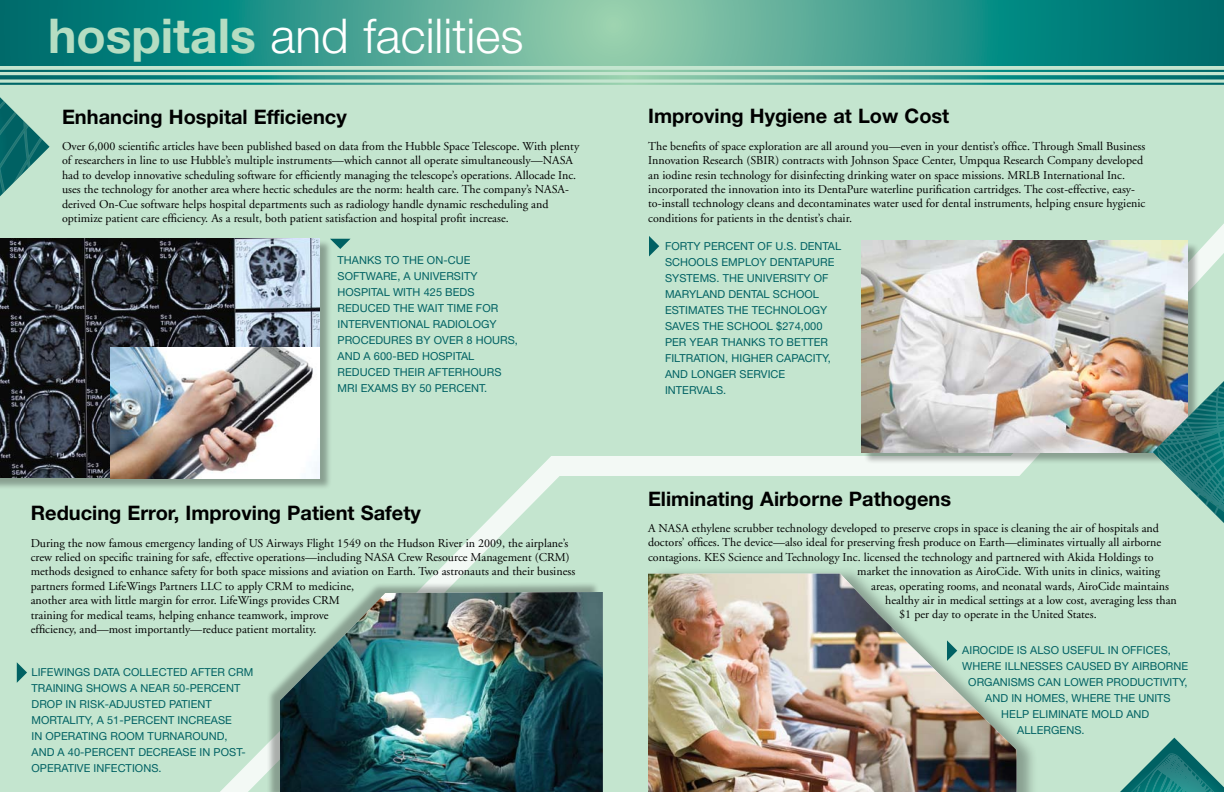
<style>
.page{position:relative;width:1224px;height:792px;background:#c4e5cf}
.page>*{position:absolute;margin:0;border:0;box-sizing:border-box;transform-origin:0 0}
.Spread_Title{font:300 48px "Helvetica Neue";color:#fff}
.Spread_Title-2{font:700 20px "Helvetica Neue";color:#000}
.Body_Text{font:12px/14.4px "Adobe Garamond";color:#000}
.Fast_Fact{font:11px/16px "Helvetica Neue";letter-spacing:.005em;color:#006163}
.s1{font-weight:700;color:#b5ddc2}
</style>
<div class="page">
<hr style="left:0;top:70px;width:1224px;height:2px;background:#fff">
<svg style="left:0;top:75px;width:1224px;height:4px;background:#3c9b8e"></svg>
<hr style="left:0;top:83px;width:1224px;height:2px;background:#fff">
<svg style="left:0;top:0;width:1224px;height:65px;background:#389a8c"></svg>
<svg style="left:220px;top:456px;width:391px;height:336px"></svg>
<svg style="left:0;top:97px;width:50px;height:99px"></svg>
<svg style="left:330px;top:239px;width:20px;height:10px"></svg>
<svg style="left:17px;top:662px;width:10px;height:21px"></svg>
<div style="left:0;top:240px;width:332px;height:250px;background:#000;opacity:.3"></div>
<img style="left:0;top:238px;width:320px;height:240px">
<img style="left:111px;top:347px;width:209px;height:131px">
<div style="left:266px;top:581px;width:334px;height:211px;background:#000;opacity:.3"></div>
<img style="left:280px;top:592px;width:323px;height:200px">
<svg style="left:611px;top:224px;width:613px;height:252px"></svg>
<svg style="left:649px;top:236px;width:10px;height:20px"></svg>
<div style="left:863px;top:242px;width:337px;height:223px;background:#000;opacity:.3"></div>
<img style="left:861px;top:241px;width:326px;height:211px">
<div style="left:649px;top:565px;width:389px;height:227px;background:#000;opacity:.3"></div>
<img style="left:648px;top:574px;width:369px;height:218px">
<svg style="left:1120px;top:738px;width:104px;height:54px"></svg>
<svg style="left:1153px;top:381px;width:71px;height:142px"></svg>
<p class="Spread_Title" style="left:48px;top:6px;width:477px"><span class="s1">hospitals</span> and facilities</p>
<p class="Spread_Title-2" style="left:62px;top:104px;width:286px">Enhancing Hospital Efficiency</p>
<p class="Body_Text" style="left:62px;top:139px;width:519px">Over 6,000 scientific articles have been published based on data from the Hubble Space Telescope. With plenty of researchers in line to use Hubble’s multiple instruments—which cannot all operate simultaneously—NASA had to develop innovative scheduling software for efficiently managing the telescope’s operations. Allocade Inc. uses the technology for another area where hectic schedules are the norm: health care. The company’s NASA&shy;derived On-Cue software helps hospital departments such as radiology handle dynamic rescheduling and optimize patient care efficiency. As a result, both patient satisfaction and hospital profit increase.</p>
<p class="Fast_Fact" style="left:338px;top:252px;width:9px">THAN</p>
<p class="Fast_Fact" style="left:338px;top:252px;width:134px;text-indent:30px">KS TO TH E ON-CUE<br>SOFTWARE, A UNIV</p>
<p class="Fast_Fact" style="left:338px;top:268px;width:162px;text-indent:102px">ERSITY<br>HOSPITAL WITH 425 BEDS<br>REDUCED TH E WAIT TIM E FOR<br>INTERVENTI ONAL</p>
<p class="Fast_Fact" style="left:338px;top:316px;width:182px;text-indent:95px">RADI OLOGY<br>PROCEDURES BY OVER 8 HOURS,<br>AN D A 600-BED HOSPITAL<br>REDUCED TH EI R AFTERHOURS<br>MRI EXAMS</p>
<p class="Fast_Fact" style="left:401px;top:380px;width:87px">BY 50 PERCENT.</p>
<p class="Spread_Title-2" style="left:31px;top:501px;width:392px">Reducing Error, Improving Patient Safety</p>
<p class="Body_Text" style="left:31px;top:536px;width:546px">During the now famous emergency landing of US Airways Flight 1549 on the Hudson River in 2009, the airplane’s crew relied on specific training for safe, effective operations—including NASA Crew Resource Management (CRM) methods designed to enhance safety for both space missions and aviation on Earth. Two astronauts and their business partners formed LifeWings Partners LLC to apply CRM to medicine,<br>another area with little margin for error. LifeWings provides CRM<br>training for medical teams, helping enhance teamwork, improve<br>efficiency, and—most importantly—reduce patient mortality.</p>
<p class="Fast_Fact" style="left:32px;top:664px;width:223px">LIFEWIN GS DATA COLLECTED AFTER CRM<br>TRAININ</p>
<p class="Fast_Fact" style="left:32px;top:680px;width:216px;text-indent:43px">G SHOWS A N EAR 50-PERCENT<br>DROP IN RIS K-ADJUSTED PATI ENT<br>MORTALITY, A 51-PERCENT INCREASE<br>IN OPERATING ROOM TURNAROUN D,<br>AN D A 40-PERCENT DECREASE IN POST-<br>OPERATIVE INFECTIONS.</p>
<p class="Spread_Title-2" style="left:648px;top:104px;width:303px">Improving Hygiene at Low Cost</p>
<p class="Body_Text" style="left:648px;top:139px;width:499px">The benefits of space exploration are all around you—even in your dentist’s office. Through Small Business Innovation Research (SBIR) contracts with Johnson Space Center, Umpqua Research Company developed an iodine resin technology for disinfecting drinking water on space missions. MRLB International Inc. incorporated the innovation into its DentaPure waterline purification cartridges. The cost-effective, easy&shy;to-install technology cleans and decontaminates water used for dental instruments, helping ensure hygienic conditions for patients in the dentist’s chair.</p>
<p class="Fast_Fact" style="left:665px;top:238px;width:171px;text-align:justify">FORTY PERCENT OF U.S. DENTAL SCHOOLS EM PLOY DENTAPURE SYSTEMS . TH E UNIV</p>
<p class="Fast_Fact" style="left:773px;top:270px;width:54px">ERSITY OF</p>
<p class="Fast_Fact" style="left:665px;top:286px;width:164px;text-indent:53px">D DENTAL SCHOOL<br>ESTIMATES TH E TECHN OLOGY<br>SAV</p>
<p class="Fast_Fact" style="left:665px;top:286px;width:39px">MARYLAN</p>
<p class="Fast_Fact" style="left:665px;top:318px;width:159px;text-indent:21px">ES TH E SCH OOL $274,000<br>PER YEAR THAN</p>
<p class="Fast_Fact" style="left:665px;top:334px;width:167px;text-indent:86px">KS TO BETTER<br>FILTRATI ON , HI GH ER CAPACITY,<br>AN D LONGER SERVICE<br>INTERVALS</p>
<p class="Fast_Fact" style="left:723px;top:382px;width:5px">.</p>
<p class="Spread_Title-2" style="left:648px;top:486px;width:305px">Eliminating Airborne Pathogens</p>
<p class="Body_Text" style="left:648px;top:521px;width:513px">A NASA ethylene scrubber technology developed to preserve crops in space is cleaning the air of hospitals and</p>
<p class="Body_Text" style="left:648px;top:536px;width:515px">doctors’ offices. The device—also ideal for preserving fresh produce on Earth—eliminates virtually all airborne</p>
<p class="Body_Text" style="left:648px;top:550px;width:507px">contagions. KES Science and Technology Inc. licensed the technology and partnered with Akida Holdings to</p>
<p class="Body_Text" style="left:857px;top:565px;width:304px">market the innovation as AiroCide. With units in clinics, waiting</p>
<p class="Body_Text" style="left:871px;top:579px;width:299px">areas, operating rooms, and neonatal wards, AiroCide maintains</p>
<p class="Body_Text" style="left:885px;top:593px;width:293px">healthy air in medical settings at a low cost, averaging less than</p>
<p class="Body_Text" style="left:899px;top:608px;width:199px">$1 per day to operate in the United States.</p>
<p class="Fast_Fact" style="left:962px;top:642px;width:76px">AI ROCI DE IS ALS</p>
<p class="Fast_Fact" style="left:1051px;top:642px;width:122px">O USEFUL IN OFFICES,</p>
<p class="Fast_Fact" style="left:962px;top:658px;width:49px">WH ERE ILLN</p>
<p class="Fast_Fact" style="left:1028px;top:658px;width:162px">ESSES CAUSED BY AI RBORN E</p>
<p class="Fast_Fact" style="left:968px;top:674px;width:33px">ORGANISMS</p>
<p class="Fast_Fact" style="left:1038px;top:674px;width:151px">CAN LOWER PRODUCTIVITY,</p>
<p class="Fast_Fact" style="left:985px;top:690px;width:185px">AN D IN HOMES, WH ERE THE UNITS</p>
<p class="Fast_Fact" style="left:1001px;top:706px;width:46px">HELP ELIMINA</p>
<p class="Fast_Fact" style="left:1017px;top:706px;width:134px;text-indent:58px">TE MOLD AN D<br>ALLERGENS.</p>
</div>
